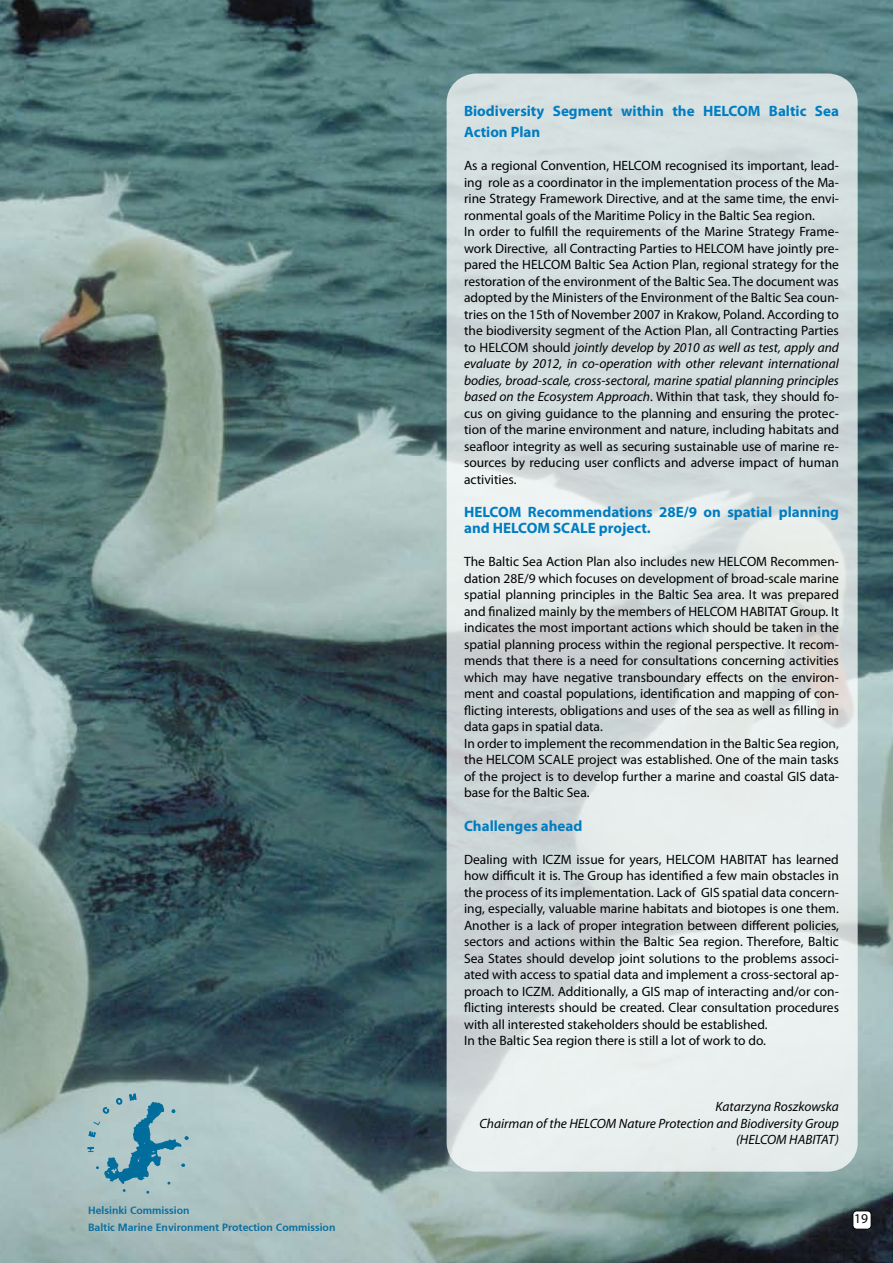
<style>
.page{position:relative;width:893px;height:1263px;background:#fff}
.page>*{position:absolute;margin:0;border:0;box-sizing:border-box;transform-origin:0 0}
.t1{font:700 15px/21px "Myriad Pro";color:#007dc2}
.t2{font:13.5px/16.5px "Myriad Pro";color:#000}
.t3{font:italic 13.5px/16.5px "Myriad Pro";color:#000;text-align:right}
.t4{font:700 10.5px/16.5px "Frutiger SAIN Bdv 1";color:#0a6e9d}
.s1{font-style:italic}
</style>
<div class="page">
<img style="left:0;top:0;width:893px;height:1263px">
<svg style="left:447px;top:74px;width:411px;height:1098px;background:#d9e1e1"></svg>
<svg style="left:88px;top:1094px;width:100px;height:100px;background:#8bb4be"></svg>
<div style="left:853px;top:1211px;width:18px;height:18px;background:#fff;border-radius:4px"></div>
<div style="left:853px;top:1211px;width:18px;height:18px;border:1px solid #000;border-radius:4px"></div>
<p class="t1" style="left:464px;top:100px;width:376px">Biodiversity Segment within the HELCOM Baltic Sea<br>Action Plan</p>
<p class="t2" style="left:464px;top:157px;width:376px">As a regional Convention, HELCOM recognised its important, lead&shy;ing role as a coordinator in the implementation process of the Ma&shy;rine Strategy Framework Directive, and at the same time, the envi&shy;ronmental goals of the Maritime Policy in the Baltic Sea region.<br>In order to fulfill the requirements of the Marine Strategy Frame&shy;work Directive, all Contracting Parties to HELCOM have jointly pre&shy;pared the HELCOM Baltic Sea Action Plan, regional strategy for the restoration of the environment of the Baltic Sea. The document was adopted by the Ministers of the Environment of the Baltic Sea coun&shy;tries on the 15th of November 2007 in Krakow, Poland. According to the biodiversity segment of the Action Plan, all Contracting Parties to HELCOM should <span class="s1">jointly develop by 2010 as well as test, apply and evaluate by 2012, in co-operation with other relevant international bodies, broad-scale, cross-sectoral, marine spatial planning principles based on the Ecosystem Approach</span>. Within that task, they should fo&shy;cus on giving guidance to the planning and ensuring the protec&shy;tion of the marine environment and nature, including habitats and seafloor integrity as well as securing sustainable use of marine re&shy;sources by reducing user conflicts and adverse impact of human activities.</p>
<p class="t1" style="left:464px;top:503px;width:376px;line-height:16.5px">HELCOM Recommendations 28E/9 on spatial planning and HELCOM SCALE project.</p>
<p class="t2" style="left:464px;top:553px;width:376px">The Baltic Sea Action Plan also includes new HELCOM Recommen&shy;dation 28E/9 which focuses on development of broad-scale marine spatial planning principles in the Baltic Sea area. It was prepared and finalized mainly by the members of HELCOM HABITAT Group. It indicates the most important actions which should be taken in the spatial planning process within the regional perspective. It recom&shy;mends that there is a need for consultations concerning activities which may have negative transboundary effects on the environ&shy;ment and coastal populations, identification and mapping of con&shy;flicting interests, obligations and uses of the sea as well as filling in data gaps in spatial data.<br>In order to implement the recommendation in the Baltic Sea region, the HELCOM SCALE project was established. One of the main tasks of the project is to develop further a marine and coastal GIS data&shy;base for the Baltic Sea.</p>
<p class="t1" style="left:464px;top:814px;width:120px">Challenges ahead</p>
<p class="t2" style="left:464px;top:850px;width:376px">Dealing with ICZM issue for years, HELCOM HABITAT has learned how difficult it is. The Group has identified a few main obstacles in the process of its implementation. Lack of GIS spatial data concern&shy;ing, especially, valuable marine habitats and biotopes is one them.<br>Another is a lack of proper integration between different policies, sectors and actions within the Baltic Sea region. Therefore, Baltic Sea States should develop joint solutions to the problems associ&shy;ated with access to spatial data and implement a cross-sectoral ap&shy;proach to ICZM. Additionally, a GIS map of interacting and/or con&shy;flicting interests should be created. Clear consultation procedures with all interested stakeholders should be established.<br>In the Baltic Sea region there is still a lot of work to do.</p>
<p class="t3" style="left:479px;top:1098px;width:361px">Katarzyna Roszkowska<br>Chairman of the HELCOM Nature Protection and Biodiversity Group (HELCOM HABITAT)</p>
<p class="t4" style="left:88px;top:1203px;width:249px">Helsinki Commission<br>Baltic Marine Environment Protection Commission</p>
<p class="t2" style="left:854px;top:1210px;width:15px">19</p>
</div>
